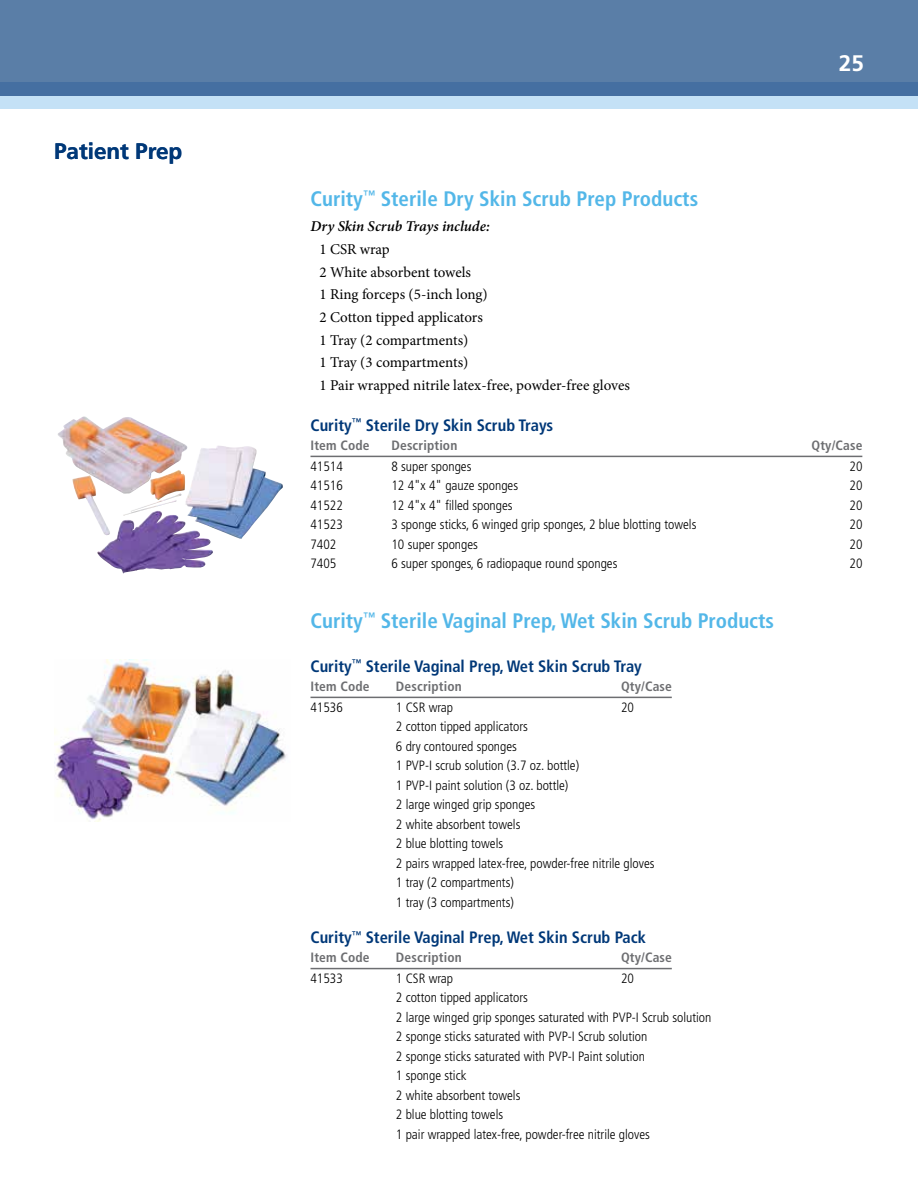
<style>
.page{position:relative;width:918px;height:1188px;background:#fff}
.page>*{position:absolute;margin:0;border:0;box-sizing:border-box;transform-origin:0 0}
.t1{font:700 22.5px "Frutiger LT Std";color:#003878}
.t2{font:700 22.5px "Frutiger LT Std";color:#fff}
.t3{font:700 condensed 21px "Frutiger LT Std";color:#53b7e8}
.t4{font:700 condensed 16.5px "Frutiger LT Std";color:#003878}
.t5{font:15px/22.6px "Minion Pro";letter-spacing:-.005em;color:#000}
.t6{font:italic 600 15px "Minion Pro";letter-spacing:-.005em;color:#000}
.t7{font:300 condensed 13.5px/19.5px "Frutiger LT Std";color:#000}
.t8{font:700 condensed 13.5px "Frutiger LT Std";letter-spacing:.01em;color:#6d6e71}
</style>
<div class="page">
<div style="left:0;top:0;width:918px;height:96px;background:#5a7ea7"></div>
<svg style="left:0;top:82px;width:918px;height:27px;background:#82a5c9"></svg>
<hr style="left:310px;top:456px;width:552px;height:1px;background:#6d6e71">
<img style="left:58px;top:416px;width:225px;height:123px">
<hr style="left:310px;top:697px;width:362px;height:1px;background:#6d6e71">
<hr style="left:310px;top:968px;width:362px;height:1px;background:#6d6e71">
<img style="left:54px;top:659px;width:233px;height:163px">
<h1 class="t1" style="left:54px;top:138px;width:130px">Patient Prep</h1>
<h1 class="t2" style="left:839px;top:50px;width:27px">25</h1>
<h2 class="t3" style="left:310px;top:186px;width:389px">Curity<sup>™</sup> Sterile Dry Skin Scrub Prep Products</h2>
<p class="t6" style="left:310px;top:216px;width:181px">Dry Skin Scrub Trays include:</p>
<p class="t5" style="left:320px;top:238px;width:312px">1 CSR wrap<br>2 White absorbent towels<br>1 Ring forceps (5-inch long)<br>2 Cotton tipped applicators<br>1 Tray (2 compartments)<br>1 Tray (3 compartments)<br>1 Pair wrapped nitrile latex-free, powder-free gloves</p>
<p class="t4" style="left:310px;top:415px;width:244px">Curity<sup>™</sup> Sterile Dry Skin Scrub Trays</p>
<p class="t8" style="left:310px;top:438px;width:61px">Item Code</p>
<p class="t8" style="left:392px;top:438px;width:67px">Description</p>
<p class="t8" style="left:812px;top:438px;width:52px">Qty/Case</p>
<p class="t7" style="left:310px;top:457px;width:34px">41514</p>
<p class="t7" style="left:391px;top:457px;width:81px">8 super sponges</p>
<p class="t7" style="left:850px;top:457px;width:14px">20</p>
<p class="t7" style="left:310px;top:476px;width:34px">41516</p>
<p class="t7" style="left:391px;top:476px;width:128px">12 4"x 4" gauze sponges</p>
<p class="t7" style="left:850px;top:476px;width:14px">20</p>
<p class="t7" style="left:310px;top:496px;width:34px">41522</p>
<p class="t7" style="left:391px;top:496px;width:123px">12 4"x 4" filled sponges</p>
<p class="t7" style="left:850px;top:496px;width:14px">20</p>
<p class="t7" style="left:310px;top:515px;width:34px">41523</p>
<p class="t7" style="left:391px;top:515px;width:306px">3 sponge sticks, 6 winged grip sponges, 2 blue blotting towels</p>
<p class="t7" style="left:850px;top:515px;width:14px">20</p>
<p class="t7" style="left:310px;top:535px;width:27px">7402</p>
<p class="t7" style="left:391px;top:535px;width:88px">10 super sponges</p>
<p class="t7" style="left:850px;top:535px;width:14px">20</p>
<p class="t7" style="left:310px;top:554px;width:27px">7405</p>
<p class="t7" style="left:391px;top:554px;width:227px">6 super sponges, 6 radiopaque round sponges</p>
<p class="t7" style="left:850px;top:554px;width:14px">20</p>
<h2 class="t3" style="left:310px;top:608px;width:465px">Curity<sup>™</sup> Sterile Vaginal Prep, Wet Skin Scrub Products</h2>
<p class="t4" style="left:310px;top:656px;width:333px">Curity<sup>™</sup> Sterile Vaginal Prep, Wet Skin Scrub Tray</p>
<p class="t8" style="left:310px;top:679px;width:61px">Item Code</p>
<p class="t8" style="left:396px;top:679px;width:67px">Description</p>
<p class="t8" style="left:621px;top:679px;width:52px">Qty/Case</p>
<p class="t7" style="left:310px;top:698px;width:34px">41536</p>
<p class="t7" style="left:396px;top:698px;width:59px">1 CSR wrap</p>
<p class="t7" style="left:621px;top:698px;width:14px">20</p>
<p class="t7" style="left:396px;top:717px;width:260px">2 cotton tipped applicators<br>6 dry contoured sponges<br>1 PVP-I scrub solution (3.7 oz. bottle)<br>1 PVP-I paint solution (3 oz. bottle)<br>2 large winged grip sponges<br>2 white absorbent towels<br>2 blue blotting towels<br>2 pairs wrapped latex-free, powder-free nitrile gloves<br>1 tray (2 compartments)<br>1 tray (3 compartments)</p>
<p class="t4" style="left:310px;top:928px;width:337px">Curity<sup>™</sup> Sterile Vaginal Prep, Wet Skin Scrub Pack</p>
<p class="t8" style="left:310px;top:950px;width:61px">Item Code</p>
<p class="t8" style="left:396px;top:950px;width:67px">Description</p>
<p class="t8" style="left:621px;top:950px;width:52px">Qty/Case</p>
<p class="t7" style="left:310px;top:969px;width:34px">41533</p>
<p class="t7" style="left:396px;top:969px;width:59px">1 CSR wrap</p>
<p class="t7" style="left:621px;top:969px;width:14px">20</p>
<p class="t7" style="left:396px;top:988px;width:317px">2 cotton tipped applicators<br>2 large winged grip sponges saturated with PVP-I Scrub solution 2 sponge sticks saturated with PVP-I Scrub solution<br>2 sponge sticks saturated with PVP-I Paint solution<br>1 sponge stick<br>2 white absorbent towels<br>2 blue blotting towels<br>1 pair wrapped latex-free, powder-free nitrile gloves</p>
</div>
